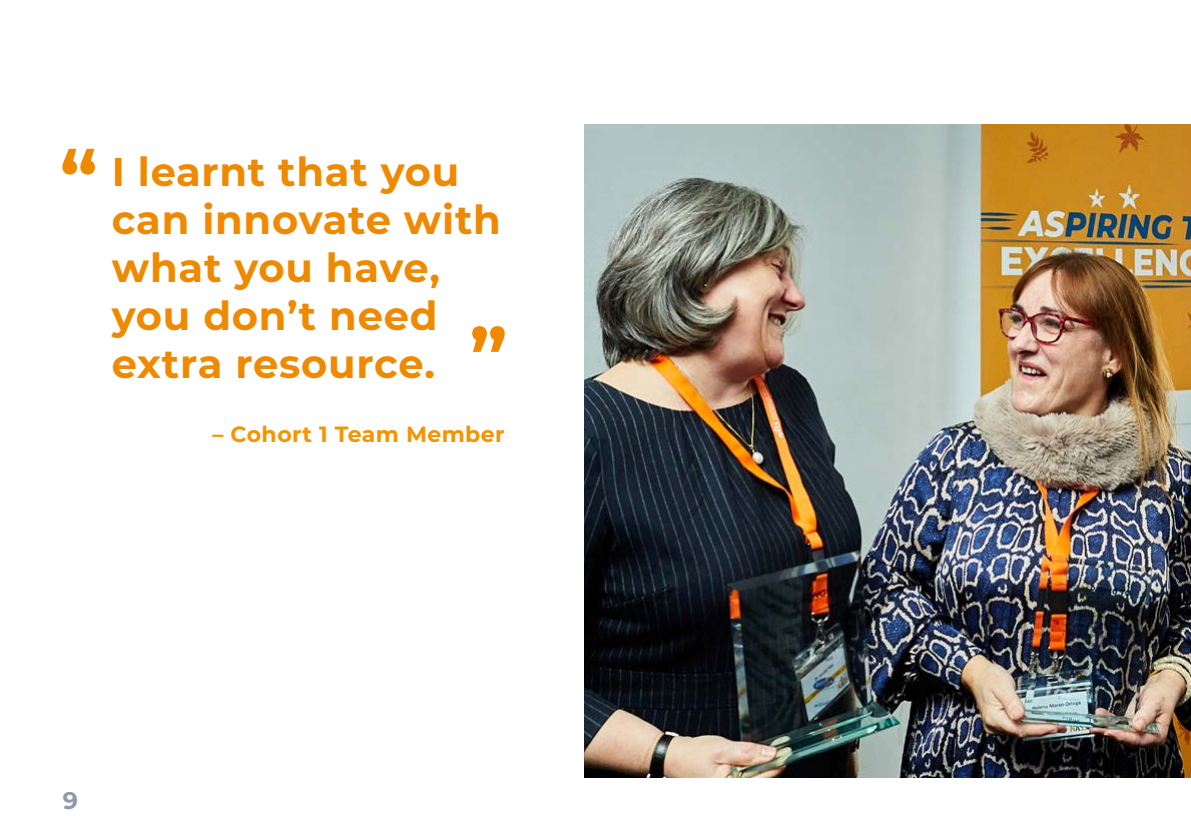
<style>
.page{position:relative;width:1191px;height:840px;background:#fff}
.page>*{position:absolute;margin:0;border:0;box-sizing:border-box;transform-origin:0 0}
.t1{font:700 40px/48px "Montserrat";letter-spacing:.02em;color:#ef8a00}
.t2{font:700 24px "Montserrat";color:#9199ab}
.t3{font:700 22px "Montserrat";letter-spacing:.02em;color:#f49400}
</style>
<div class="page">
<img style="left:584px;top:125px;width:607px;height:652px">
<svg style="left:472px;top:326px;width:33px;height:25px"></svg>
<svg style="left:62px;top:149px;width:33px;height:25px"></svg>
<p class="t1" style="left:112px;top:146px;width:390px">I learnt that you can innovate with what you have, you don’t need extra resource.</p>
<p class="t3" style="left:212px;top:417px;width:294px">– Cohort 1 Team Member</p>
<p class="t2" style="left:63px;top:783px;width:17px">9</p>
</div>
